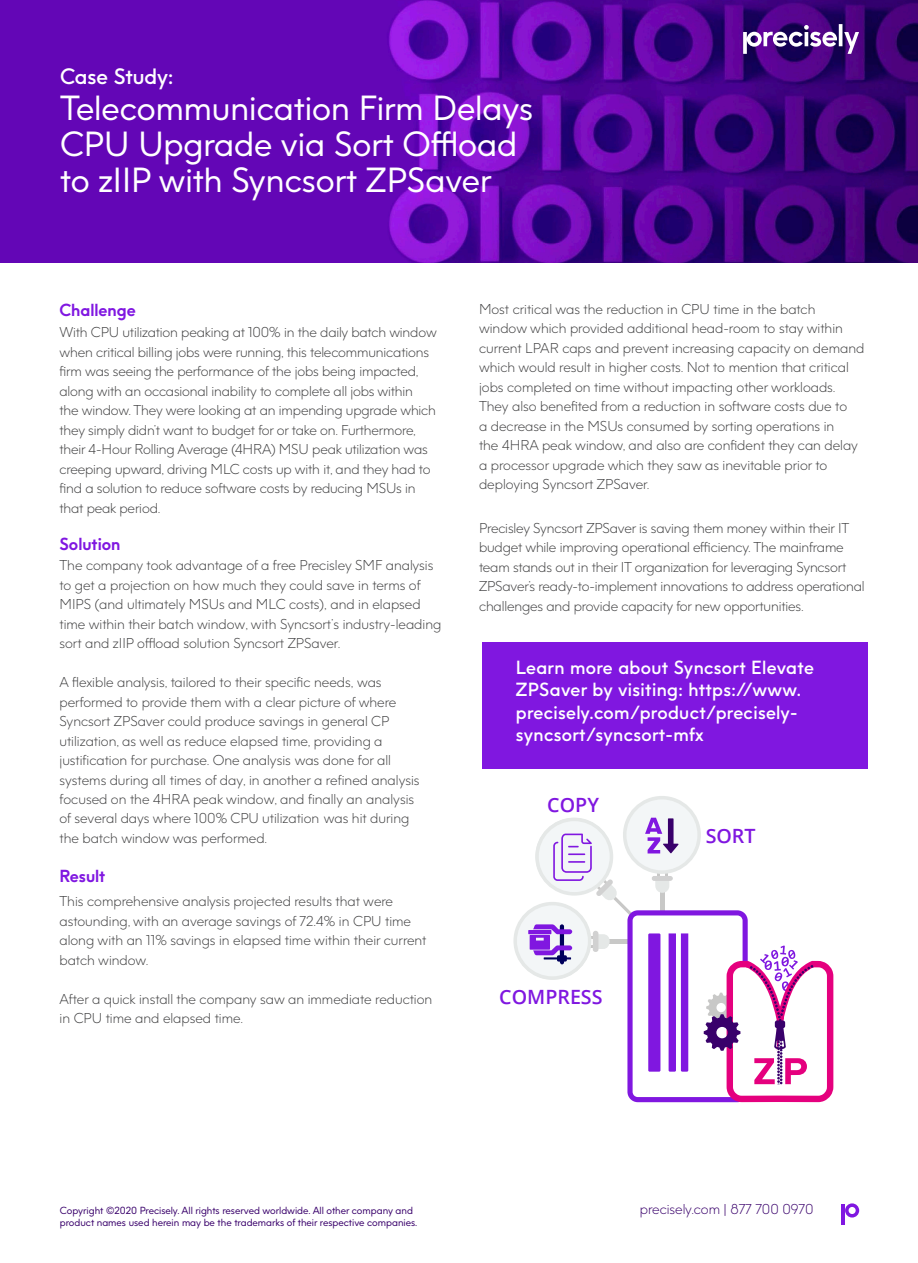
<style>
.page{position:relative;width:918px;height:1263px;background:#fff}
.page>*{position:absolute;margin:0;border:0;box-sizing:border-box;transform-origin:0 0}
.t1{font:33px/36px "Precisely";color:#fff}
.t2{font:600 21px "Precisely";color:#fff}
.t3{font:600 19.65px "Open Sans";color:#8017e0}
.Body{font:600 18px/22.5px "Precisely";letter-spacing:.02em;color:#fff}
.t4{font:700 16.5px "Precisely";color:#8017e1}
.Body-2{font:300 13.5px/19.5px "Precisely";color:#3e3e3f}
.t5{font:300 13.5px "Precisely";color:#39006b}
.t6{font:9.75px/11.7px "Precisely";color:#39006b}
</style>
<div class="page">
<svg style="left:845px;top:1203px;width:14px;height:14px"></svg>
<hr style="left:842px;top:1204px;width:3px;height:20px;background:#8017e1">
<img style="left:0;top:0;width:918px;height:263px">
<svg style="left:743px;top:24px;width:116px;height:30px"></svg>
<div style="left:482px;top:642px;width:385px;height:127px;background:#8017e0"></div>
<svg style="left:513px;top:796px;width:320px;height:306px"></svg>
<p class="t2" style="left:60px;top:63px;width:115px">Case Study:</p>
<p class="t1" style="left:60px;top:90px;width:474px">Telecommunication Firm Delays<br>CPU Upgrade via Sort Offload to zIIP with Syncsort ZPSaver</p>
<p class="t4" style="left:60px;top:300px;width:78px">Challenge</p>
<p class="Body-2" style="left:60px;top:323px;width:379px">With CPU utilization peaking at 100% in the daily batch window when critical billing jobs were running, this telecommunications firm was seeing the performance of the jobs being impacted, along with an occasional inability to complete all jobs within<br>the window. They were looking at an impending upgrade which they simply didn’t want to budget for or take on. Furthermore, their 4-Hour Rolling Average (4HRA) MSU peak utilization was creeping upward, driving MLC costs up with it, and they had to find a solution to reduce software costs by reducing MSUs in that peak period.</p>
<p class="t4" style="left:60px;top:533px;width:63px">Solution</p>
<p class="Body-2" style="left:60px;top:556px;width:383px">The company took advantage of a free Precisley SMF analysis to get a projection on how much they could save in terms of MIPS (and ultimately MSUs and MLC costs), and in elapsed time within their batch window, with Syncsort’s industry-leading sort and zIIP offload solution Syncsort ZPSaver.</p>
<p class="Body-2" style="left:60px;top:673px;width:362px">A flexible analysis, tailored to their specific needs, was performed to provide them with a clear picture of where Syncsort ZPSaver could produce savings in general CP utilization, as well as reduce elapsed time, providing a justification for purchase. One analysis was done for all systems during all times of day, in another a refined analysis focused on the 4HRA peak window, and finally an analysis of several days where 100% CPU utilization was hit during the batch window was performed.</p>
<p class="t4" style="left:60px;top:866px;width:47px">Result</p>
<p class="Body-2" style="left:60px;top:891px;width:368px">This comprehensive analysis projected results that were astounding, with an average savings of 72.4% in CPU time along with an 11% savings in elapsed time within their current batch window.</p>
<p class="Body-2" style="left:60px;top:989px;width:374px">After a quick install the company saw an immediate reduction in CPU time and elapsed time.</p>
<p class="Body-2" style="left:479px;top:299px;width:387px">Most critical was the reduction in CPU time in the batch window which provided additional head-room to stay within current LPAR caps and prevent increasing capacity on demand which would result in higher costs. Not to mention that critical jobs completed on time without impacting other workloads.<br>They also benefited from a reduction in software costs due to<br>a decrease in the MSUs consumed by sorting operations in<br>the 4HRA peak window, and also are confident they can delay a processor upgrade which they saw as inevitable prior to deploying Syncsort ZPSaver.</p>
<p class="Body-2" style="left:479px;top:518px;width:387px">Precisley Syncsort ZPSaver is saving them money within their IT budget while improving operational efficiency. The mainframe team stands out in their IT organization for leveraging Syncsort ZPSaver’s ready-to-implement innovations to address operational challenges and provide capacity for new opportunities.</p>
<p class="Body" style="left:516px;top:656px;width:300px">Learn more about Syncsort Elevate ZPSaver by visiting: https://www. precisely.com/product/precisely&shy;syncsort/syncsort-mfx</p>
<h3 class="t3" style="left:547px;top:791px;width:53px">COPY</h3>
<h3 class="t3" style="left:499px;top:983px;width:105px">COMPRESS</h3>
<h3 class="t3" style="left:706px;top:823px;width:51px">SORT</h3>
<p class="t6" style="left:60px;top:1204px;width:359px">Copyright ©2020 Precisely. All rights reserved worldwide. All other company and product names used herein may be the trademarks of their respective companies.</p>
<p class="t5" style="left:640px;top:1201px;width:175px">precisely.com | 877 700 0970</p>
</div>
